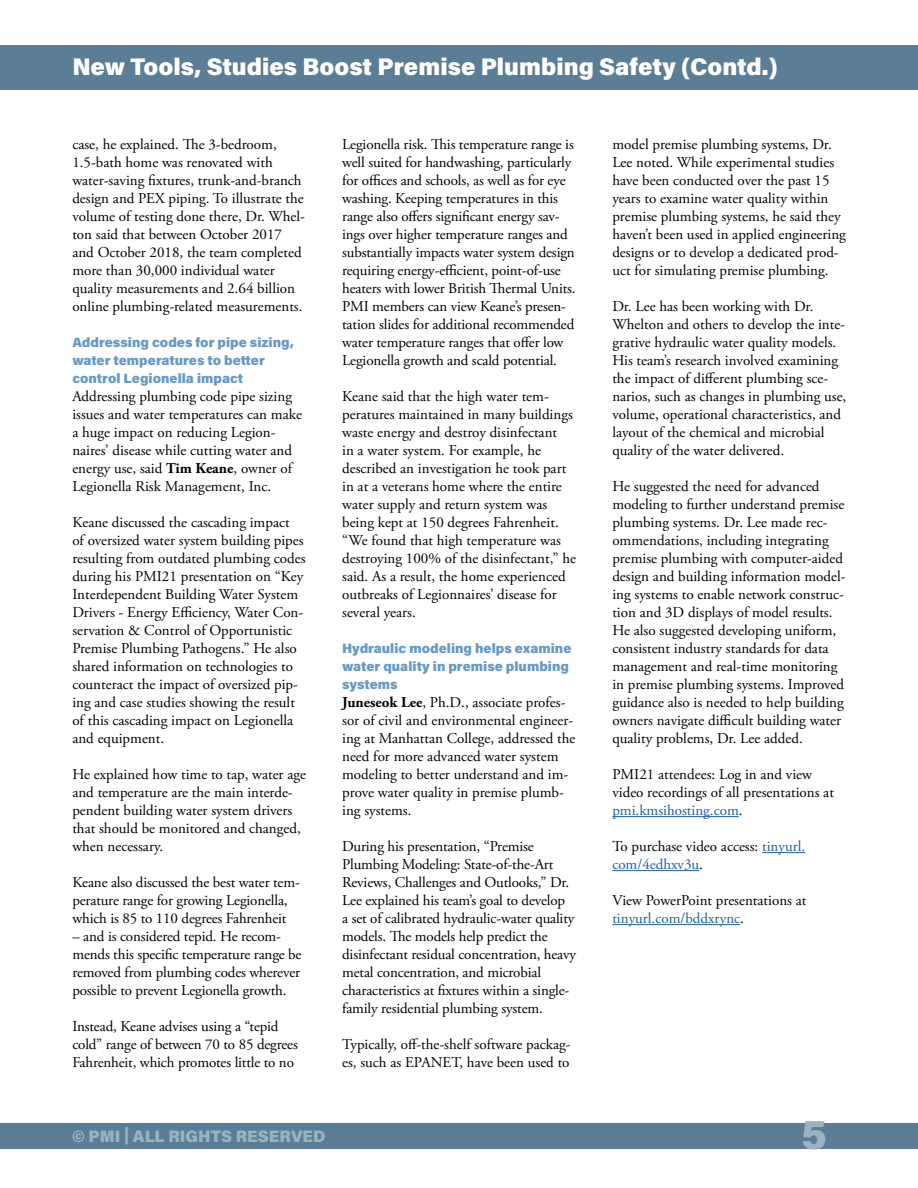
<style>
.page{position:relative;width:918px;height:1188px;background:#fff}
.page>*{position:absolute;margin:0;border:0;box-sizing:border-box;transform-origin:0 0}
.t1{font:900 40.5px "Acumin Pro";color:#9db2c0}
.inside_headline{font:900 24px "Acumin Pro";color:#fff}
.t2{font:900 16.5px "Acumin Pro";color:#9db2c0}
.body{font:15px/18px "Adobe Garamond Pro";color:#000}
.firstlinebold{font:900 13.5px/18px "Acumin Pro";color:#679ac3}
.s1{font-weight:700}
.s2{color:#215e9e}
</style>
<div class="page">
<div style="left:0;top:45px;width:918px;height:45px;background:#5b7e96"></div>
<div style="left:0;top:1123px;width:918px;height:25px;background:#5b7e96"></div>
<hr style="left:612px;top:816px;width:127px;height:1px;background:#215e9e">
<hr style="left:762px;top:852px;width:43px;height:1px;background:#215e9e">
<hr style="left:612px;top:870px;width:87px;height:1px;background:#215e9e">
<hr style="left:612px;top:924px;width:128px;height:1px;background:#215e9e">
<p class="inside_headline" style="left:72px;top:49px;width:707px">New Tools, Studies Boost Premise Plumbing Safety (Contd.)</p>
<p class="body" style="left:72px;top:136px;width:234px">case, he explained. The 3-bedroom, 1.5-bath home was renovated with water-saving fixtures, trunk-and-branch design and PEX piping. To illustrate the volume of testing done there, Dr. Whel&shy;ton said that between October 2017 and October 2018, the team completed more than 30,000 individual water quality measurements and 2.64 billion online plumbing-related measurements.</p>
<p class="firstlinebold" style="left:72px;top:333px;width:223px">Addressing codes for pipe sizing, water temperatures to better control Legionella impact</p>
<p class="body" style="left:72px;top:388px;width:231px">Addressing plumbing code pipe sizing issues and water temperatures can make a huge impact on reducing Legion&shy;naires’ disease while cutting water and energy use, said <span class="s1">Tim Keane</span>, owner of Legionella Risk Management, Inc.</p>
<p class="body" style="left:72px;top:514px;width:235px">Keane discussed the cascading impact<br>of oversized water system building pipes resulting from outdated plumbing codes during his PMI21 presentation on “Key Interdependent Building Water System Drivers - Energy Efficiency, Water Con&shy;servation &amp; Control of Opportunistic Premise Plumbing Pathogens.” He also shared information on technologies to counteract the impact of oversized pip&shy;ing and case studies showing the result of this cascading impact on Legionella and equipment.</p>
<p class="body" style="left:72px;top:766px;width:235px">He explained how time to tap, water age and temperature are the main interde&shy;pendent building water system drivers that should be monitored and changed, when necessary.</p>
<p class="body" style="left:72px;top:874px;width:229px">Keane also discussed the best water tem&shy;perature range for growing Legionella, which is 85 to 110 degrees Fahrenheit</p>
<p class="body" style="left:72px;top:928px;width:231px">– and is considered tepid. He recom&shy;mends this specific temperature range be removed from plumbing codes wherever possible to prevent Legionella growth.</p>
<p class="body" style="left:72px;top:1018px;width:227px">Instead, Keane advises using a “tepid cold” range of between 70 to 85 degrees<br>Fahrenheit, which promotes little to no</p>
<p class="body" style="left:342px;top:136px;width:235px">Legionella risk. This temperature range is well suited for handwashing, particularly for offices and schools, as well as for eye washing. Keeping temperatures in this range also offers significant energy sav&shy;ings over higher temperature ranges and substantially impacts water system design requiring energy-efficient, point-of-use heaters with lower British Thermal Units.<br>PMI members can view Keane’s presen&shy;tation slides for additional recommended water temperature ranges that offer low Legionella growth and scald potential.</p>
<p class="body" style="left:342px;top:388px;width:235px">Keane said that the high water tem&shy;peratures maintained in many buildings waste energy and destroy disinfectant<br>in a water system. For example, he described an investigation he took part in at a veterans home where the entire water supply and return system was being kept at 150 degrees Fahrenheit. “We found that high temperature was destroying 100% of the disinfectant,” he said. As a result, the home experienced outbreaks of Legionnaires’ disease for several years.</p>
<p class="firstlinebold" style="left:342px;top:639px;width:231px">Hydraulic modeling helps examine water quality in premise plumbing systems</p>
<p class="body" style="left:342px;top:694px;width:235px"><span class="s1">Juneseok Lee</span>, Ph.D., associate profes&shy;sor of civil and environmental engineer&shy;ing at Manhattan College, addressed the need for more advanced water system modeling to better understand and im&shy;prove water quality in premise plumb&shy;ing systems.</p>
<p class="body" style="left:342px;top:838px;width:235px">During his presentation, “Premise Plumbing Modeling: State-of-the-Art Reviews, Challenges and Outlooks,” Dr.<br>Lee explained his team’s goal to develop<br>a set of calibrated hydraulic-water quality models. The models help predict the disinfectant residual concentration, heavy metal concentration, and microbial characteristics at fixtures within a single&shy;family residential plumbing system.</p>
<p class="body" style="left:342px;top:1036px;width:230px">Typically, off-the-shelf software packag&shy;es, such as EPANET, have been used to</p>
<p class="body" style="left:612px;top:136px;width:235px">model premise plumbing systems, Dr.<br>Lee noted. While experimental studies have been conducted over the past 15 years to examine water quality within premise plumbing systems, he said they haven’t been used in applied engineering designs or to develop a dedicated prod&shy;uct for simulating premise plumbing.</p>
<p class="body" style="left:612px;top:298px;width:236px">Dr. Lee has been working with Dr.<br>Whelton and others to develop the inte&shy;grative hydraulic water quality models.<br>His team’s research involved examining the impact of different plumbing sce&shy;narios, such as changes in plumbing use, volume, operational characteristics, and layout of the chemical and microbial quality of the water delivered.</p>
<p class="body" style="left:612px;top:478px;width:235px">He suggested the need for advanced modeling to further understand premise plumbing systems. Dr. Lee made rec&shy;ommendations, including integrating premise plumbing with computer-aided design and building information model&shy;ing systems to enable network construc&shy;tion and 3D displays of model results.<br>He also suggested developing uniform, consistent industry standards for data management and real-time monitoring in premise plumbing systems. Improved guidance also is needed to help building owners navigate difficult building water quality problems, Dr. Lee added.</p>
<p class="body" style="left:612px;top:766px;width:223px">PMI21 attendees: Log in and view video recordings of all presentations at <span class="s2">pmi.kmsihosting.com</span>.</p>
<p class="body" style="left:612px;top:838px;width:194px">To purchase video access: <span class="s2">tinyurl. com/4edhxv3u</span>.</p>
<p class="body" style="left:612px;top:892px;width:196px">View PowerPoint presentations at <span class="s2">tinyurl.com/bddxrync</span>.</p>
<p class="t2" style="left:72px;top:1124px;width:255px">© PMI | ALL RIGHTS RESERVED</p>
<h1 class="t1" style="left:801px;top:1106px;width:27px">5</h1>
</div>
